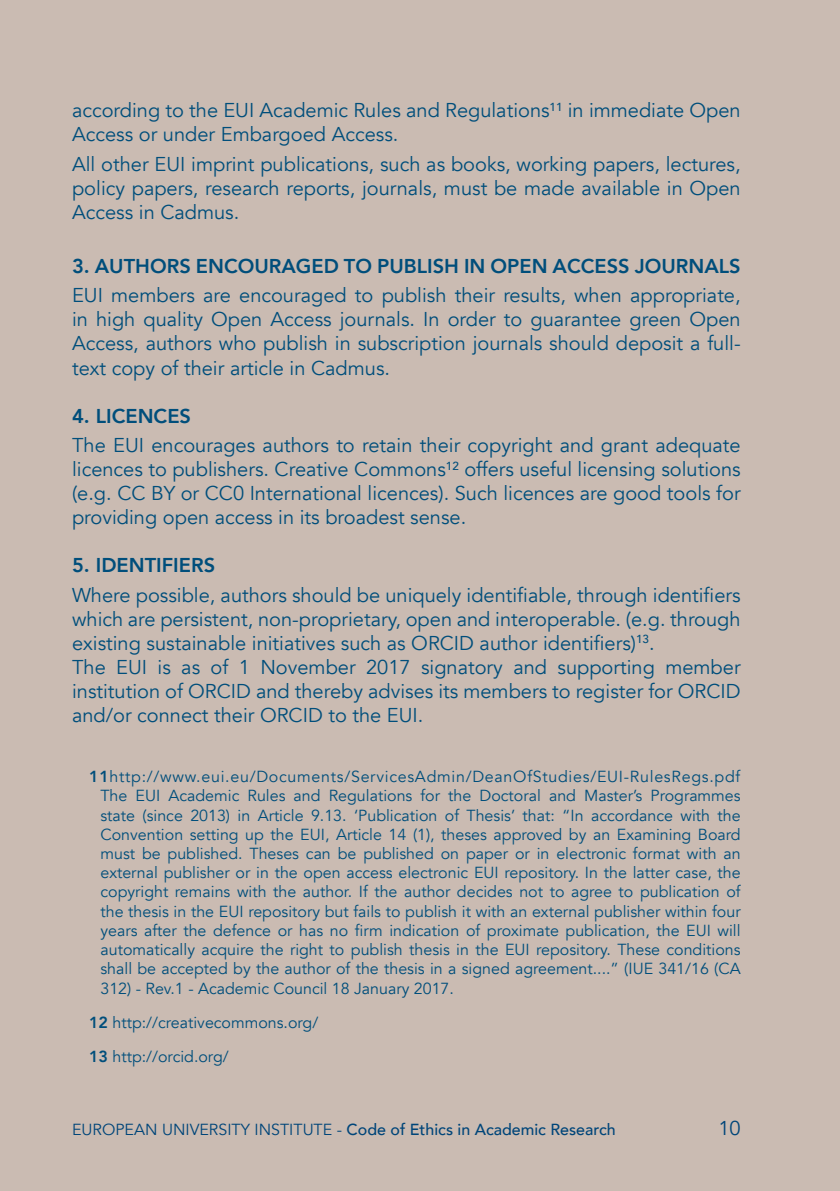
<style>
.page{position:relative;width:840px;height:1191px;background:#fff}
.page>*{position:absolute;margin:0;border:0;box-sizing:border-box;transform-origin:0 0}
.t1{font:20px/24px "Avenir";color:#004e7b;text-align:justify}
.t2{font:800 20px "Avenir";color:#004e7b}
.t3{font:20px "Avenir";color:#004579}
.t4{font:16px/19.2px "Avenir";color:#004e7b;text-align:justify}
.t5{font:500 16px "Avenir";color:#004579}
.s1{font-weight:800}
.s2{font-weight:400}
</style>
<div class="page">
<div style="left:0;top:0;width:839px;height:1191px;background:#cabbb2"></div>
<p class="t1" style="left:72px;top:99px;width:669px">according to the EUI Academic Rules and Regulations<sup>11</sup> in immediate Open<br>Access or under Embargoed Access.</p>
<p class="t1" style="left:72px;top:153px;width:669px">All other EUI imprint publications, such as books, working papers, lectures, policy papers, research reports, journals, must be made available in Open Access in Cadmus.</p>
<p class="t2" style="left:72px;top:250px;width:669px">3. AUTHORS ENCOURAGED TO PUBLISH IN OPEN ACCESS JOURNALS</p>
<p class="t1" style="left:72px;top:284px;width:669px">EUI members are encouraged to publish their results, when appropriate, in high quality Open Access journals. In order to guarantee green Open Access, authors who publish in subscription journals should deposit a full&shy;text copy of their article in Cadmus.</p>
<p class="t2" style="left:72px;top:400px;width:120px">4. LICENCES</p>
<p class="t1" style="left:72px;top:434px;width:669px">The EUI encourages authors to retain their copyright and grant adequate licences to publishers. Creative Commons<sup>12</sup> offers useful licensing solutions (e.g. CC BY or CC0 International licences). Such licences are good tools for providing open access in its broadest sense.</p>
<p class="t2" style="left:72px;top:550px;width:144px">5. IDENTIFIERS</p>
<p class="t1" style="left:72px;top:583px;width:669px;text-align:left">Where possible, authors should be uniquely identifiable, through identifiers which are persistent, non-proprietary, open and interoperable. (e.g. through existing sustainable initiatives such as ORCID author identifiers)<sup>13</sup>.<br>The EUI is as of 1 November 2017 signatory and supporting member institution of ORCID and thereby advises its members to register for ORCID and/or connect their ORCID to the EUI.</p>
<p class="t4" style="left:100px;top:767px;width:641px;text-indent:-11px"><span class="s1">11</span>http://www.eui.eu/Documents/ServicesAdmin/DeanOfStudies/EUI-RulesRegs.pdf The EUI Academic Rules and Regulations for the Doctoral and Master’s Programmes state (since 2013) in Article 9.13. ‘Publication of Thesis’ that: “In accordance with the Convention setting up the EUI, Article 14 (1), theses approved by an Examining Board must be published. Theses can be published on paper or in electronic format with an external publisher or in the open access electronic EUI repository. In the latter case, the copyright remains with the author. If the author decides not to agree to publication of the thesis in the EUI repository but fails to publish it with an external publisher within four years after the defence or has no firm indication of proximate publication, the EUI will automatically acquire the right to publish thesis in the EUI repository. These conditions shall be accepted by the author of the thesis in a signed agreement....” (IUE 341/16 (CA 312) - Rev.1 - Academic Council 18 January 2017.</p>
<p class="t4" style="left:89px;top:1005px;width:230px;line-height:34px"><span class="s1">12</span> http://creativecommons.org/<br><span class="s1">13</span> http://orcid.org/</p>
<p class="t5" style="left:72px;top:1115px;width:545px"><span class="s2">EUROPEAN UNIVERSITY INSTITUTE -</span> Code of Ethics in Academic Research</p>
<p class="t3" style="left:718px;top:1115px;width:24px">10</p>
</div>
